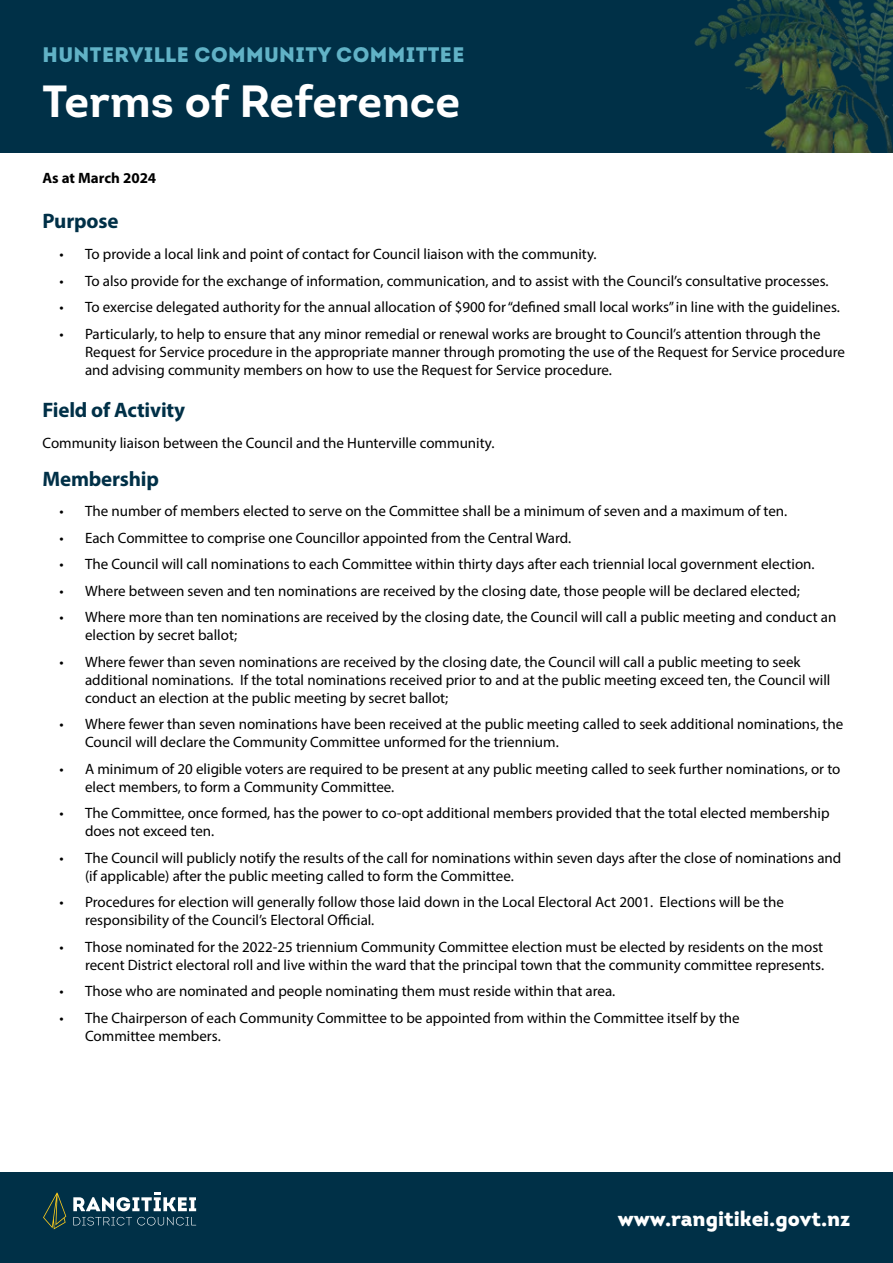
<style>
.page{position:relative;width:893px;height:1263px;background:#fff}
.page>*{position:absolute;margin:0;border:0;box-sizing:border-box;transform-origin:0 0}
.t1{font:700 45px "Intro";color:#fff}
.t2{font:700 21px "Myriad Pro";letter-spacing:-.01em;color:#003047}
.t3{font:21px "Intro Black Caps";letter-spacing:.02em;color:#61b2c6}
.t4{font:900 21px "Intro";color:#fff}
.t5{font:15px/18px "Myriad Pro";color:#000}
.t6{font:700 15px "Myriad Pro";color:#000}
</style>
<div class="page">
<div style="left:0;top:1172px;width:893px;height:91px;background:#003047"></div>
<svg style="left:73px;top:1217px;width:123px;height:8px"></svg>
<svg style="left:43px;top:1193px;width:23px;height:36px"></svg>
<svg style="left:73px;top:1193px;width:123px;height:18px"></svg>
<div style="left:0;top:0;width:893px;height:152px;background:#003047"></div>
<img style="left:694px;top:0;width:199px;height:152px">
<h2 class="t3" style="left:43px;top:41px;width:423px">HUNTERVILLE COMMUNITY COMMITTEE</h2>
<h1 class="t1" style="left:43px;top:72px;width:419px">Terms of Reference</h1>
<p class="t6" style="left:43px;top:168px;width:115px">As at March 2024</p>
<h2 class="t2" style="left:43px;top:208px;width:77px">Purpose</h2>
<p class="t5" style="left:60px;top:245px;width:539px">• To provide a local link and point of contact for Council liaison with the community.</p>
<p class="t5" style="left:60px;top:271px;width:771px">• To also provide for the exchange of information, communication, and to assist with the Council’s consultative processes.</p>
<p class="t5" style="left:60px;top:298px;width:782px">• To exercise delegated authority for the annual allocation of $900 for “defined small local works” in line with the guidelines.</p>
<p class="t5" style="left:85px;top:324px;width:761px;text-indent:-26px">• Particularly, to help to ensure that any minor remedial or renewal works are brought to Council’s attention through the<br>Request for Service procedure in the appropriate manner through promoting the use of the Request for Service procedure and advising community members on how to use the Request for Service procedure.</p>
<h2 class="t2" style="left:43px;top:396px;width:144px">Field of Activity</h2>
<p class="t5" style="left:43px;top:433px;width:453px">Community liaison between the Council and the Hunterville community.</p>
<h2 class="t2" style="left:43px;top:465px;width:118px">Membership</h2>
<p class="t5" style="left:60px;top:502px;width:729px">• The number of members elected to serve on the Committee shall be a minimum of seven and a maximum of ten.</p>
<p class="t5" style="left:60px;top:529px;width:513px">• Each Committee to comprise one Councillor appointed from the Central Ward.</p>
<p class="t5" style="left:60px;top:555px;width:757px">• The Council will call nominations to each Committee within thirty days after each triennial local government election.</p>
<p class="t5" style="left:60px;top:582px;width:742px">• Where between seven and ten nominations are received by the closing date, those people will be declared elected;</p>
<p class="t5" style="left:85px;top:608px;width:753px;text-indent:-26px">• Where more than ten nominations are received by the closing date, the Council will call a public meeting and conduct an election by secret ballot;</p>
<p class="t5" style="left:85px;top:653px;width:747px;text-indent:-26px">• Where fewer than seven nominations are received by the closing date, the Council will call a public meeting to seek additional nominations. If the total nominations received prior to and at the public meeting exceed ten, the Council will conduct an election at the public meeting by secret ballot;</p>
<p class="t5" style="left:85px;top:715px;width:760px;text-indent:-26px">• Where fewer than seven nominations have been received at the public meeting called to seek additional nominations, the<br>Council will declare the Community Committee unformed for the triennium.</p>
<p class="t5" style="left:85px;top:760px;width:757px;text-indent:-26px">• A minimum of 20 eligible voters are required to be present at any public meeting called to seek further nominations, or to elect members, to form a Community Committee.</p>
<p class="t5" style="left:85px;top:804px;width:746px;text-indent:-26px">• The Committee, once formed, has the power to co-opt additional members provided that the total elected membership does not exceed ten.</p>
<p class="t5" style="left:85px;top:849px;width:758px;text-indent:-26px">• The Council will publicly notify the results of the call for nominations within seven days after the close of nominations and (if applicable) after the public meeting called to form the Committee.</p>
<p class="t5" style="left:85px;top:893px;width:700px;text-indent:-26px">• Procedures for election will generally follow those laid down in the Local Electoral Act 2001. Elections will be the responsibility of the Council’s Electoral Official.</p>
<p class="t5" style="left:60px;top:938px;width:766px;text-align:right">• Those nominated for the 2022-25 triennium Community Committee election must be elected by residents on the most recent District electoral roll and live within the ward that the principal town that the community committee represents.</p>
<p class="t5" style="left:60px;top:982px;width:557px">• Those who are nominated and people nominating them must reside within that area.</p>
<p class="t5" style="left:85px;top:1009px;width:656px;text-indent:-26px">• The Chairperson of each Community Committee to be appointed from within the Committee itself by the<br>Committee members.</p>
<h2 class="t4" style="left:618px;top:1205px;width:234px">www.rangitikei.govt.nz</h2>
</div>
